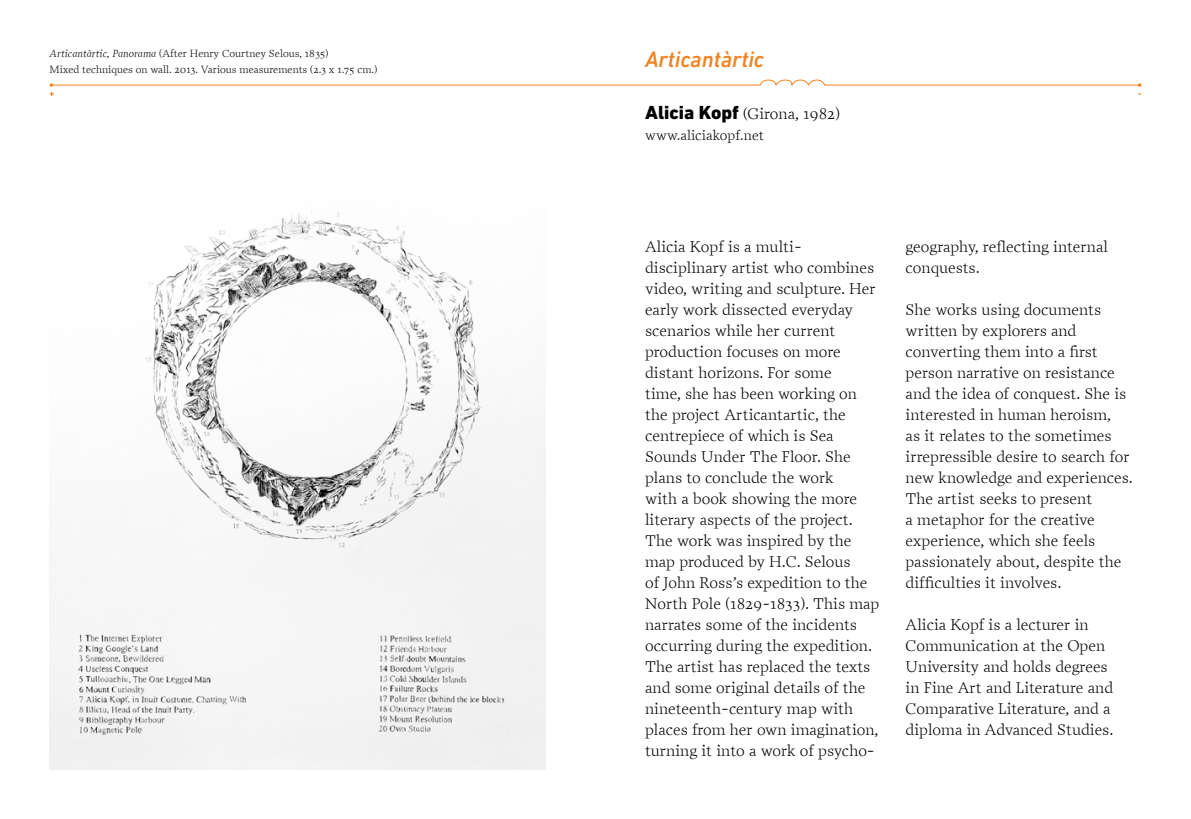
<style>
.page{position:relative;width:1191px;height:819px;background:#fff}
.page>*{position:absolute;margin:0;border:0;box-sizing:border-box;transform-origin:0 0}
.t1{font:italic 500 22.75px "DIN Next LT Pro";color:#f58220}
.t2{font:300 15.75px/21px "Prensa";color:#000}
.t3{font:300 14px "Prensa";color:#000}
.t4{font:300 10.5px/15.8px "Prensa";color:#000}
.s1{font-style:italic}
.s2{font-family:"DIN Next LT Pro";font-weight:800;font-size:19.25px}
</style>
<div class="page">
<img style="left:50px;top:210px;width:496px;height:559px">
<svg style="left:50px;top:79px;width:1091px;height:17px"></svg>
<p class="t4" style="left:50px;top:46px;width:329px"><span class="s1">Articantàrtic, Panorama</span> (After Henry Courtney Selous, 1835)<br>Mixed techniques on wall. 2013. Various measurements (2.3 x 1.75 cm.)</p>
<h1 class="t1" style="left:645px;top:46px;width:121px">Articantàrtic</h1>
<p class="t2" style="left:645px;top:103px;width:196px"><span class="s2">Alicia Kopf</span> (Girona, 1982)</p>
<p class="t3" style="left:645px;top:127px;width:121px">www.aliciakopf.net</p>
<p class="t2" style="left:645px;top:236px;width:236px">Alicia Kopf is a multi&shy;disciplinary artist who combines video, writing and sculpture. Her early work dissected everyday scenarios while her current production focuses on more distant horizons. For some<br>time, she has been working on the project Articantartic, the centrepiece of which is Sea<br>Sounds Under The Floor. She plans to conclude the work<br>with a book showing the more literary aspects of the project.<br>The work was inspired by the map produced by H.C. Selous<br>of John Ross’s expedition to the<br>North Pole (1829-1833). This map narrates some of the incidents occurring during the expedition.<br>The artist has replaced the texts and some original details of the nineteenth-century map with places from her own imagination, turning it into a work of psycho-</p>
<p class="t2" style="left:905px;top:236px;width:204px">geography, reflecting internal conquests.</p>
<p class="t2" style="left:905px;top:299px;width:229px">She works using documents written by explorers and converting them into a first person narrative on resistance and the idea of conquest. She is interested in human heroism,<br>as it relates to the sometimes irrepressible desire to search for new knowledge and experiences.<br>The artist seeks to present<br>a metaphor for the creative experience, which she feels passionately about, despite the difficulties it involves.</p>
<p class="t2" style="left:905px;top:614px;width:209px">Alicia Kopf is a lecturer in<br>Communication at the Open<br>University and holds degrees in Fine Art and Literature and<br>Comparative Literature, and a diploma in Advanced Studies.</p>
</div>
